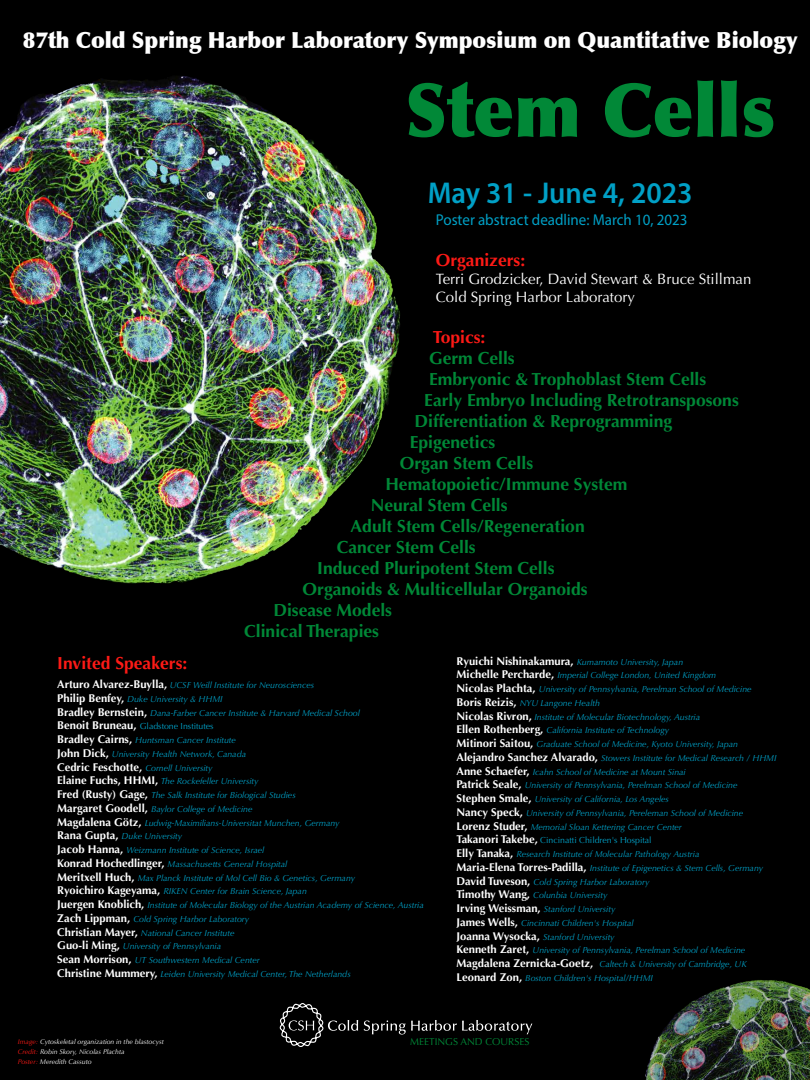
<style>
.page{position:relative;width:810px;height:1080px;background:#000}
.page>*{position:absolute;margin:0;border:0;box-sizing:border-box;transform-origin:0 0}
.t1{font:900 74.56px "Optima";color:#018837;scale:.95 1}
.t2{font:600 30.19px "Myriad Pro";color:#01a0c6;scale:.95 1}
.t3{font:900 22.31px "Optima";color:#fff;scale:.95 1}
.t4{font:700 17.5px "Optima";color:#018837}
.t5{font:700 17.5px "Optima";color:#fd1a16}
.t6{font:15.75px "Myriad Pro";color:#01a0c6;scale:.95 1}
.t7{font:15px/18px "Optima";color:#fff}
.t8{font:10px "Optima";color:#018837}
.t9{font:italic 8.75px/13.8px "Optima";color:#01a0c6}
.t10{font:italic 6.88px/10px "Optima";color:#fff}
.s1{font-weight:700;font-style:normal;font-size:11.25px;color:#fff}
.s2{font-style:normal}
.s3{color:#fd1a16}
</style>
<div class="page">
<svg style="left:364px;top:1020px;width:168px;height:15px"></svg>
<svg style="left:280px;top:1003px;width:78px;height:44px"></svg>
<img style="left:0;top:76px;width:400px;height:508px">
<img style="left:645px;top:980px;width:165px;height:100px">
<h3 class="t3" style="left:23px;top:26px;width:817px">87th Cold Spring Harbor Laboratory Symposium on Quantitative Biology</h3>
<h1 class="t1" style="left:405px;top:65px;width:391px">Stem Cells</h1>
<h2 class="t2" style="left:428px;top:173px;width:280px">May 31 - June 4, 2023</h2>
<h3 class="t6" style="left:436px;top:210px;width:266px">Poster abstract deadline: March 10, 2023</h3>
<h3 class="t5" style="left:436px;top:250px;width:91px">Organizers:</h3>
<h3 class="t7" style="left:436px;top:270px;width:317px">Terri Grodzicker, David Stewart &amp; Bruce Stillman<br>Cold Spring Harbor Laboratory</h3>
<h3 class="t5" style="left:433px;top:327px;width:54px">Topics:</h3>
<h3 class="t4" style="left:429px;top:348px;width:87px">Germ Cells</h3>
<h3 class="t4" style="left:429px;top:369px;width:279px">Embryonic &amp; Trophoblast Stem Cells</h3>
<h3 class="t4" style="left:424px;top:390px;width:316px">Early Embryo Including Retrotransposons</h3>
<h3 class="t4" style="left:415px;top:411px;width:259px">Differentiation &amp; Reprogramming</h3>
<h3 class="t4" style="left:410px;top:432px;width:87px">Epigenetics</h3>
<h3 class="t4" style="left:400px;top:453px;width:135px">Organ Stem Cells</h3>
<h3 class="t4" style="left:385px;top:474px;width:244px">Hematopoietic/Immune System</h3>
<h3 class="t4" style="left:371px;top:495px;width:138px">Neural Stem Cells</h3>
<h3 class="t4" style="left:351px;top:516px;width:236px">Adult Stem Cells/Regeneration</h3>
<h3 class="t4" style="left:337px;top:537px;width:141px">Cancer Stem Cells</h3>
<h3 class="t4" style="left:317px;top:558px;width:239px">Induced Pluripotent Stem Cells</h3>
<h3 class="t4" style="left:303px;top:579px;width:286px">Organoids &amp; Multicellular Organoids</h3>
<h3 class="t4" style="left:273px;top:600px;width:120px">Disease Models</h3>
<h3 class="t4" style="left:244px;top:621px;width:136px">Clinical Therapies</h3>
<p class="t9" style="left:457px;top:655px;width:321px"><span class="s1">Ryuichi Nishinakamura,</span> Kumamoto University, Japan<br><span class="s1">Michelle Percharde,</span> Imperial College London, United Kingdom<br><span class="s1">Nicolas Plachta,</span> University of Pennsylvania, Perelman School of Medicine <span class="s1">Boris Reizis,</span> NYU Langone Health<br><span class="s1">Nicolas Rivron,</span> Institute of Molecular Biotechnology, Austria<br><span class="s1">Ellen Rothenberg,</span> California Institute of Technology<br><span class="s1">Mitinori Saitou,</span> Graduate School of Medicine, Kyoto University, Japan <span class="s1">Alejandro Sanchez Alvarado,</span> Stowers Institute for Medical Research / HHMI <span class="s1">Anne Schaefer,</span> Icahn School of Medicine at Mount Sinai<br><span class="s1">Patrick Seale,</span> University of Pennsylvania, Perelman School of Medicine <span class="s1">Stephen Smale,</span> University of California, Los Angeles<br><span class="s1">Nancy Speck,</span> University of Pennsylvania, Pereleman School of Medicine <span class="s1">Lorenz Studer,</span> Memorial Sloan Kettering Cancer Center<br><span class="s1">Takanori Takebe,</span> <span class="s2">Cincinatti Children's Hospital<br></span><span class="s1">Elly Tanaka,</span> Research Institute of Molecular Pathology Austria<br><span class="s1">Maria-Elena Torres-Padilla,</span> Institute of Epigenetics &amp; Stem Cells, Germany <span class="s1">David Tuveson,</span> Cold Spring Harbor Laboratory<br><span class="s1">Timothy Wang,</span> Colunbia University<br><span class="s1">Irving Weissman,</span> Stanford University<br><span class="s1">James Wells,</span> Cincinnati Children's Hospital<br><span class="s1">Joanna Wysocka,</span> Stanford University<br><span class="s1">Kenneth Zaret,</span> University of Pennsylvania, Perelman School of Medicine <span class="s1">Magdalena Zernicka-Goetz,</span> Caltech &amp; University of Cambridge, UK <span class="s1">Leonard Zon,</span> Boston Children's Hospital/HHMI</p>
<h3 class="t5" style="left:57px;top:653px;width:132px">Invited Speakers:</h3>
<p class="t9" style="left:57px;top:678px;width:368px"><span class="s1">Arturo Alvarez-Buylla,</span> UCSF Weill Institute for Neurosciences<br><span class="s1">Philip Benfey,</span> Duke University &amp; HHMI<br><span class="s1">Bradley Bernstein,</span> Dana-Farber Cancer Institute &amp; Harvard Medical School<br><span class="s1">Benoit Bruneau,</span> <span class="s2">Gladstone Institutes<br></span><span class="s1">Bradley Cairns,</span> Huntsman Cancer Institute<br><span class="s1">John Dick,</span> University Health Network, Canada<br><span class="s1">Cedric Feschotte,</span> Cornell University<br><span class="s1">Elaine Fuchs, HHMI,</span> The Rockefeller University<br><span class="s1">Fred (Rusty) Gage,</span> The Salk Institute for Biological Studies<br><span class="s1">Margaret Goodell,</span> Baylor College of Medicine<br><span class="s1">Magdalena Götz,</span> Ludwig-Maximilians-Universitat Munchen, Germany<br><span class="s1">Rana Gupta,</span> Duke University<br><span class="s1">Jacob Hanna,</span> Weizmann Institute of Science, Israel<br><span class="s1">Konrad Hochedlinger,</span> Massachusetts General Hospital<br><span class="s1">Meritxell Huch,</span> Max Planck Institute of Mol Cell Bio &amp; Genetics, Germany<br><span class="s1">Ryoichiro Kageyama,</span> RIKEN Center for Brain Science, Japan<br><span class="s1">Juergen Knoblich,</span> Institute of Molecular Biology of the Austrian Academy of Science, Austria <span class="s1">Zach Lippman,</span> Cold Spring Harbor Laboratory<br><span class="s1">Christian Mayer,</span> National Cancer Institute<br><span class="s1">Guo-li Ming,</span> University of Pennsylvania<br><span class="s1">Sean Morrison,</span> UT Southwestern Medical Center<br><span class="s1">Christine Mummery,</span> Leiden University Medical Center, The Netherlands</p>
<p class="t10" style="left:18px;top:1036px;width:147px"><span class="s3">Image:</span> Cytoskeletal organization in the blastocyst<br><span class="s3">Credit:</span> Robin Skory, Nicolas Plachta<br><span class="s3">Poster:</span> Meredith Cassuto</p>
<p class="t8" style="left:410px;top:1035px;width:121px">MEETINGS AND COURSES</p>
</div>
